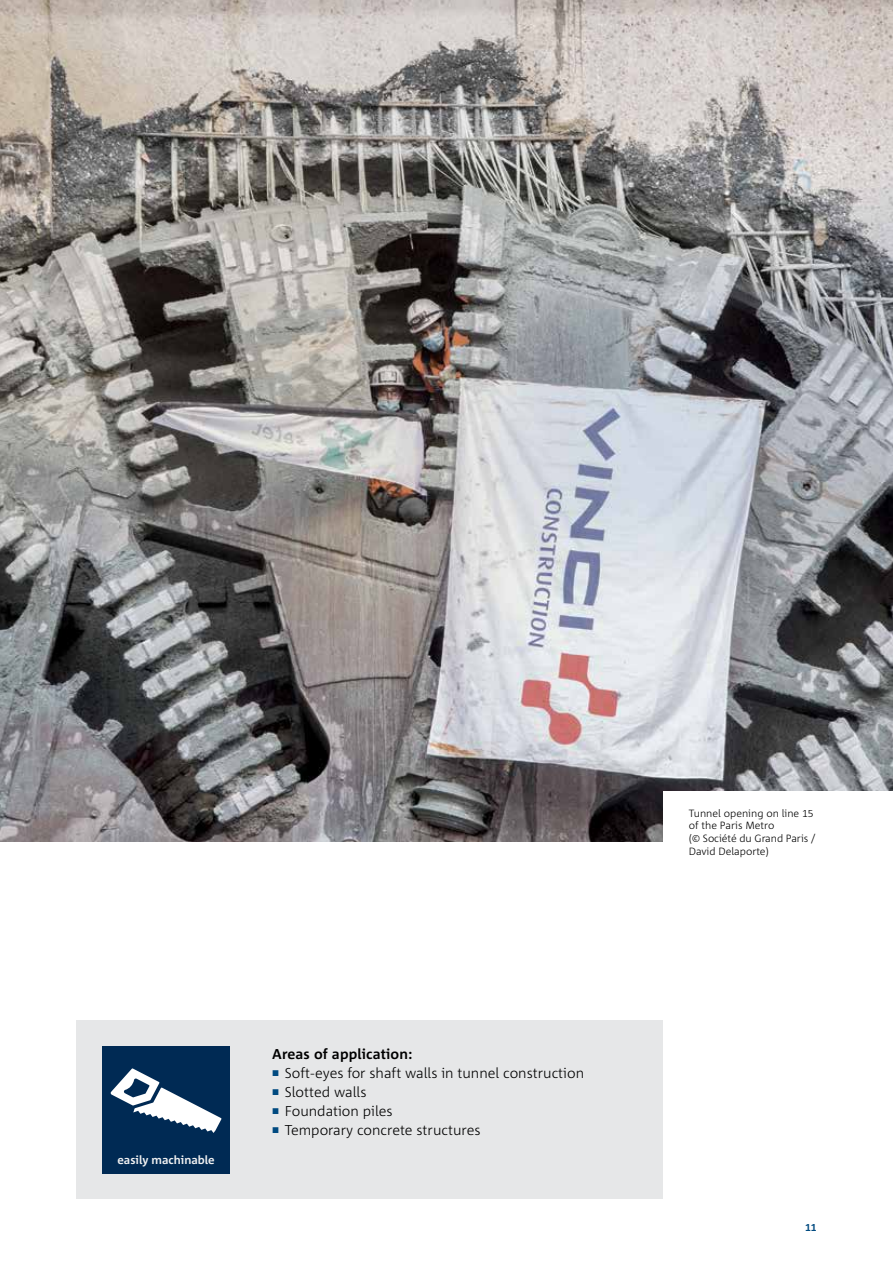
<style>
.page{position:relative;width:893px;height:1263px;background:#fff}
.page>*{position:absolute;margin:0;border:0;box-sizing:border-box;transform-origin:0 0}
.t1{font:300 14.25px "Corpid Schoeck";color:#000}
.t2{font:700 14.25px "Corpid Schoeck";letter-spacing:.01em;color:#000}
.t3{font:700 11.7px "Corpid Schoeck";color:#f1f1f2}
.t4{font:300 10.5px/12.8px "Corpid Schoeck";color:#000}
.t5{font:700 10.5px "Corpid Schoeck";color:#004a80}
.s1{font-size:8.25px;color:#004a80}
</style>
<div class="page">
<img style="left:0;top:0;width:893px;height:842px">
<div style="left:663px;top:791px;width:230px;height:84px;background:#fff"></div>
<div style="left:77px;top:1020px;width:586px;height:179px;background:#e6e7e8"></div>
<svg style="left:102px;top:1046px;width:128px;height:128px;background:#264a6d"></svg>
<p class="t3" style="left:117px;top:1153px;width:99px">easily machinable</p>
<p class="t2" style="left:272px;top:1045px;width:142px">Areas of application:</p>
<p class="t1" style="left:272px;top:1064px;width:313px"><span class="s1">■</span> Soft-eyes for shaft walls in tunnel construction</p>
<p class="t1" style="left:272px;top:1083px;width:96px"><span class="s1">■</span> Slotted walls</p>
<p class="t1" style="left:272px;top:1102px;width:122px"><span class="s1">■</span> Foundation piles</p>
<p class="t1" style="left:272px;top:1121px;width:210px"><span class="s1">■</span> Temporary concrete structures</p>
<p class="t4" style="left:689px;top:806px;width:128px">Tunnel opening on line 15 of the Paris Metro<br>(© Société du Grand Paris /<br>David Delaporte)</p>
<p class="t5" style="left:805px;top:1221px;width:13px">11</p>
</div>
